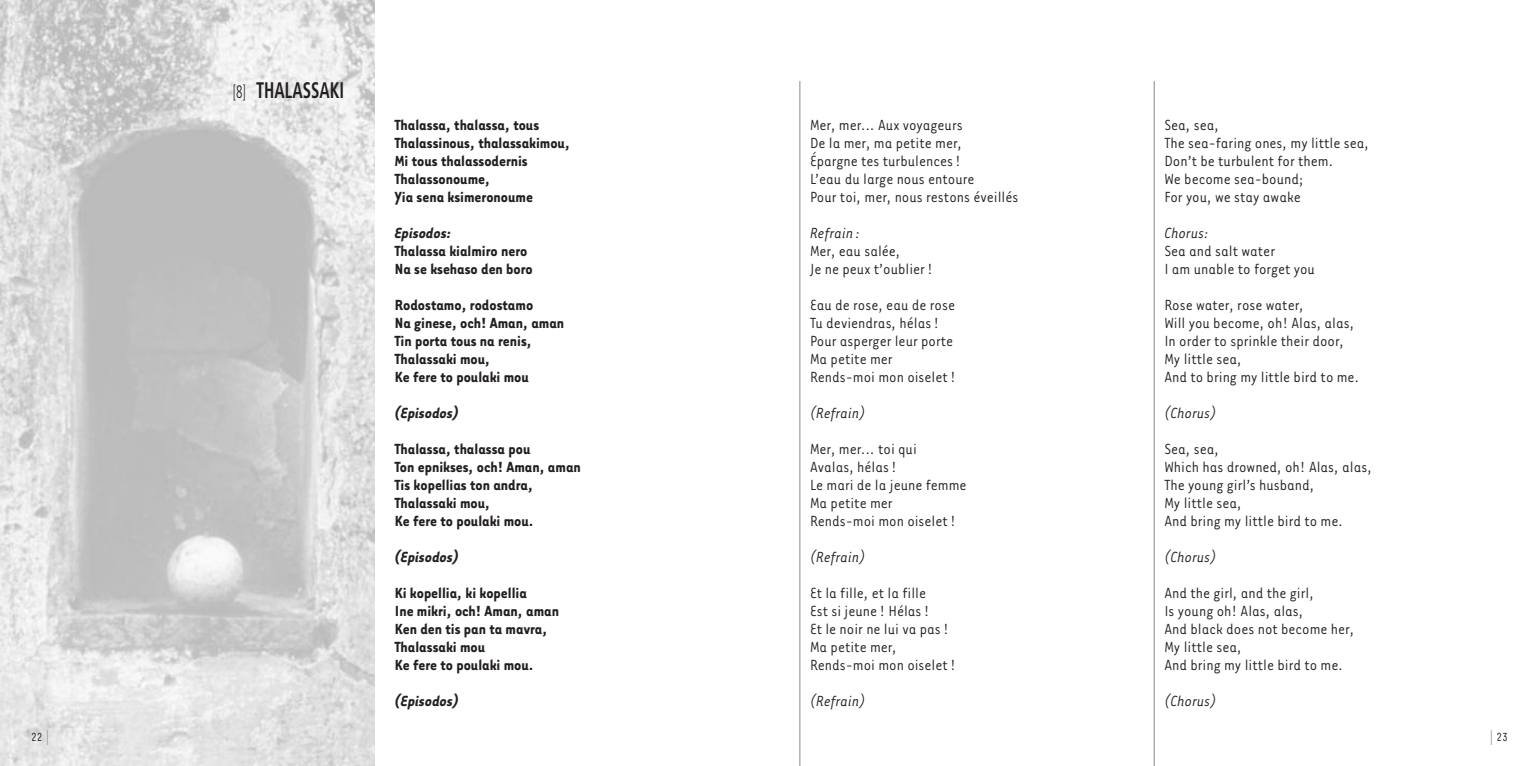
<style>
.page{position:relative;width:1539px;height:766px;background:#fff}
.page>*{position:absolute;margin:0;border:0;box-sizing:border-box;transform-origin:0 0}
.t1{font:700 condensed 22.5px "Frutiger";color:#231f20;scale:.75 1}
.t2{font:20.25px "Tarzana Narrow";color:#939598;scale:.67 1}
.t3{font:16.88px/18px "Tarzana Narrow";color:#231f20}
.t4{font:700 16.88px/18px "Tarzana Narrow";color:#231f20}
.t5{font:italic 16.88px "Tarzana Narrow";color:#231f20}
.t6{font:italic 700 16.88px "Tarzana Narrow";color:#231f20}
.t7{font:13.5px "Tarzana Narrow";color:#231f20}
.s1{font-weight:300;font-size:18px}
</style>
<div class="page">
<img style="left:0;top:0;width:375px;height:765px">
<hr style="left:799px;top:81px;width:1px;height:684px;background:#939598">
<hr style="left:1154px;top:81px;width:1px;height:684px;background:#939598">
<h1 class="t1" style="left:233px;top:81px;width:150px"><span class="s1">[8]</span> THALASSAKI</h1>
<p class="t4" style="left:395px;top:115px;width:177px">Thalassa, thalassa, tous<br>Thalassinous, thalassakimou,<br>Mi tous thalassodernis<br>Thalassonoume,<br>Yia sena ksimeronoume</p>
<p class="t6" style="left:395px;top:222px;width:58px">Episodos:</p>
<p class="t4" style="left:395px;top:241px;width:140px">Thalassa kialmiro nero<br>Na se ksehaso den boro</p>
<p class="t4" style="left:395px;top:295px;width:171px">Rodostamo, rodostamo<br>Na ginese, och! Aman, aman<br>Tin porta tous na renis,<br>Thalassaki mou,<br>Ke fere to poulaki mou</p>
<p class="t6" style="left:395px;top:402px;width:66px">(Episodos)</p>
<p class="t4" style="left:395px;top:439px;width:187px">Thalassa, thalassa pou<br>Ton epnikses, och! Aman, aman<br>Tis kopellias ton andra,<br>Thalassaki mou,<br>Ke fere to poulaki mou.</p>
<p class="t6" style="left:395px;top:546px;width:66px">(Episodos)</p>
<p class="t4" style="left:395px;top:583px;width:166px">Ki kopellia, ki kopellia<br>Ine mikri, och! Aman, aman<br>Ken den tis pan ta mavra,<br>Thalassaki mou<br>Ke fere to poulaki mou.</p>
<p class="t6" style="left:395px;top:690px;width:66px">(Episodos)</p>
<p class="t3" style="left:810px;top:115px;width:210px">Mer, mer... Aux voyageurs<br>De la mer, ma petite mer,<br>Épargne tes turbulences!<br>L’eau du large nous entoure<br>Pour toi, mer, nous restons éveillés</p>
<p class="t5" style="left:810px;top:222px;width:52px">Refrain:</p>
<p class="t3" style="left:810px;top:241px;width:124px">Mer, eau salée,<br>Je ne peux t’oublier!</p>
<p class="t3" style="left:810px;top:295px;width:147px">Eau de rose, eau de rose<br>Tu deviendras, hélas!<br>Pour asperger leur porte<br>Ma petite mer<br>Rends-moi mon oiselet!</p>
<p class="t5" style="left:810px;top:402px;width:57px">(Refrain)</p>
<p class="t3" style="left:810px;top:439px;width:158px">Mer, mer... toi qui<br>Avalas, hélas!<br>Le mari de la jeune femme<br>Ma petite mer<br>Rends-moi mon oiselet!</p>
<p class="t5" style="left:810px;top:546px;width:57px">(Refrain)</p>
<p class="t3" style="left:810px;top:583px;width:147px">Et la fille, et la fille<br>Est si jeune! Hélas!<br>Et le noir ne lui va pas!<br>Ma petite mer,<br>Rends-moi mon oiselet!</p>
<p class="t5" style="left:810px;top:690px;width:57px">(Refrain)</p>
<p class="t3" style="left:1164px;top:115px;width:206px">Sea, sea,<br>The sea-faring ones, my little sea,<br>Don’t be turbulent for them.<br>We become sea-bound;<br>For you, we stay awake</p>
<p class="t5" style="left:1164px;top:222px;width:46px">Chorus:</p>
<p class="t3" style="left:1164px;top:241px;width:152px">Sea and salt water<br>I am unable to forget you</p>
<p class="t3" style="left:1164px;top:295px;width:196px">Rose water, rose water,<br>Will you become, oh! Alas, alas,<br>In order to sprinkle their door,<br>My little sea,<br>And to bring my little bird to me.</p>
<p class="t5" style="left:1164px;top:402px;width:54px">(Chorus)</p>
<p class="t3" style="left:1164px;top:439px;width:209px">Sea, sea,<br>Which has drowned, oh! Alas, alas,<br>The young girl’s husband,<br>My little sea,<br>And bring my little bird to me.</p>
<p class="t5" style="left:1164px;top:546px;width:54px">(Chorus)</p>
<p class="t3" style="left:1164px;top:583px;width:191px">And the girl, and the girl,<br>Is young oh! Alas, alas,<br>And black does not become her,<br>My little sea,<br>And bring my little bird to me.</p>
<p class="t5" style="left:1164px;top:690px;width:54px">(Chorus)</p>
<p class="t2" style="left:45px;top:726px;width:8px">|</p>
<p class="t2" style="left:1489px;top:726px;width:8px">|</p>
<p class="t7" style="left:31px;top:727px;width:13px">22</p>
<p class="t7" style="left:1496px;top:727px;width:13px">23</p>
</div>
